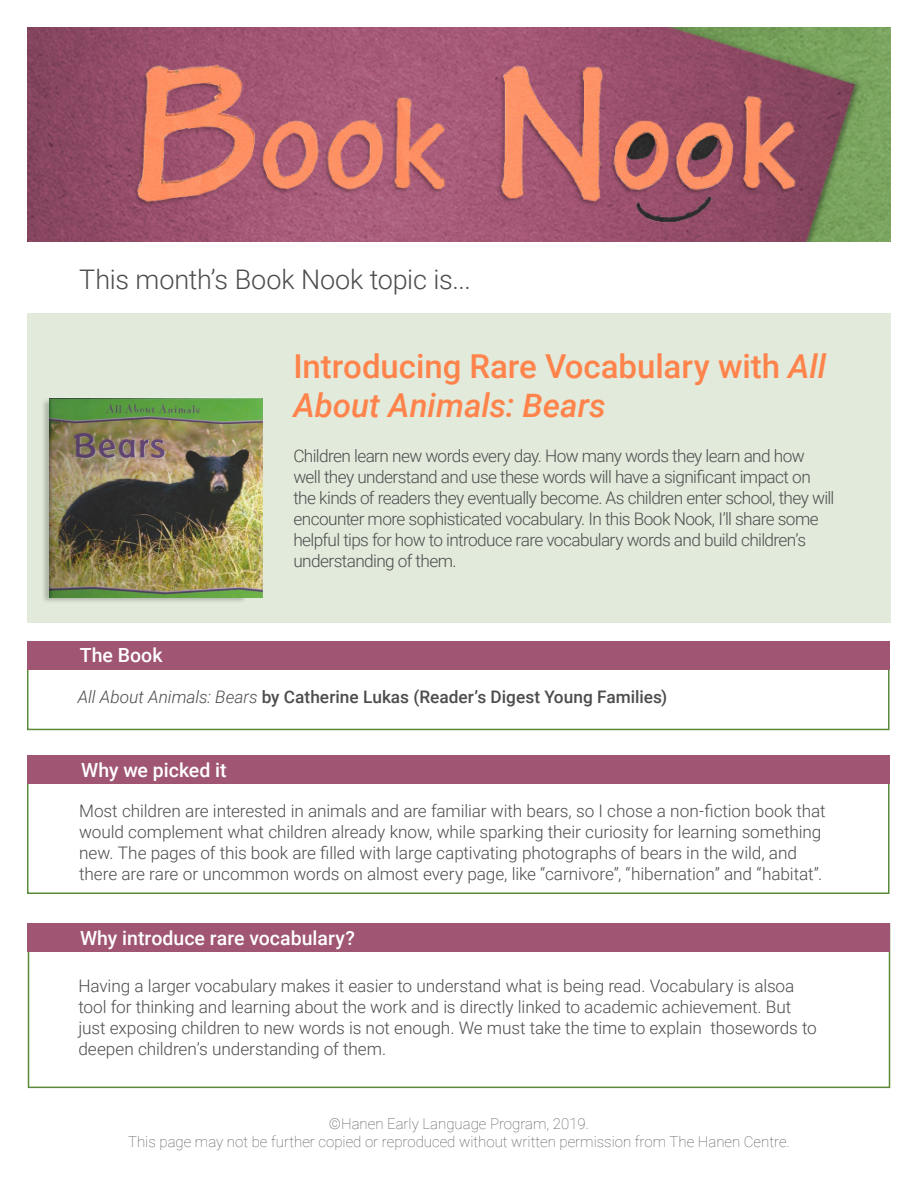
<style>
.page{position:relative;width:918px;height:1188px;background:#fff}
.page>*{position:absolute;margin:0;border:0;box-sizing:border-box;transform-origin:0 0}
.body_copy{font:500 33px/39.6px "Roboto";letter-spacing:-.005em;color:#ff834b}
.pull_out_quote{font:300 27px "Roboto";letter-spacing:-.005em;color:#4d4d4d}
.t1{font:500 19.5px "Roboto";color:#fff}
.bullet{font:300 17.25px/21px "Roboto";letter-spacing:-.005em;color:#4d4d4d}
.body_copy-2{font:300 17.25px/21px "Roboto";letter-spacing:-.035em;color:#4d4d4d}
.body_copy-3{font:500 17.25px "Roboto";color:#4d4d4d}
.t2{font:100 15px/18px "Roboto";color:#4d4d4d;text-align:center}
.s1{font-style:italic}
.s2{font-weight:300;font-style:italic}
</style>
<div class="page">
<img style="left:27px;top:27px;width:864px;height:214px">
<div style="left:27px;top:313px;width:864px;height:310px;background:#e1eadb"></div>
<img style="left:43px;top:397px;width:220px;height:205px">
<div style="left:27px;top:641px;width:863px;height:89px;border:2px solid #598b38"></div>
<div style="left:27px;top:767px;width:863px;height:127px;border:2px solid #598b38"></div>
<div style="left:27px;top:641px;width:863px;height:29px;background:#a05673"></div>
<div style="left:27px;top:756px;width:863px;height:28px;background:#a05673"></div>
<img style="left:50px;top:398px;width:213px;height:199px">
<div style="left:28px;top:924px;width:862px;height:164px;border:2px solid #598b38"></div>
<div style="left:28px;top:924px;width:862px;height:28px;background:#a05673"></div>
<p class="pull_out_quote" style="left:79px;top:260px;width:393px">This month’s Book Nook topic is...</p>
<p class="t1" style="left:80px;top:642px;width:84px">The Book</p>
<p class="body_copy" style="left:293px;top:345px;width:534px">Introducing Rare Vocabulary with <span class="s1">All<br>About Animals: Bears</span></p>
<p class="body_copy-2" style="left:293px;top:445px;width:543px">Children learn new words every day. How many words they learn and how well they understand and use these words will have a significant impact on the kinds of readers they eventually become. As children enter school, they will encounter more sophisticated vocabulary. In this Book Nook, I’ll share some helpful tips for how to introduce rare vocabulary words and build children’s understanding of them.</p>
<p class="body_copy-3" style="left:78px;top:685px;width:591px"><span class="s2">All About Animals: Bears</span> by Catherine Lukas (Reader’s Digest Young Families)</p>
<p class="t1" style="left:81px;top:756px;width:147px">Why we picked it</p>
<p class="bullet" style="left:79px;top:800px;width:748px">Most children are interested in animals and are familiar with bears, so I chose a non-fiction book that would complement what children already know, while sparking their curiosity for learning something new. The pages of this book are filled with large captivating photographs of bears in the wild, and there are rare or uncommon words on almost every page, like “carnivore”, “hibernation” and “habitat”.</p>
<p class="t1" style="left:80px;top:925px;width:276px">Why introduce rare vocabulary?</p>
<p class="bullet" style="left:78px;top:975px;width:740px">Having a larger vocabulary makes it easier to understand what is being read. Vocabulary is alsoa tool for thinking and learning about the work and is directly linked to academic achievement. But just exposing children to new words is not enough. We must take the time to explain thosewords to deepen children’s understanding of them.</p>
<p class="t2" style="left:128px;top:1114px;width:663px">©Hanen Early Language Program, 2019.<br>This page may not be further copied or reproduced without written permission from The Hanen Centre.</p>
</div>
